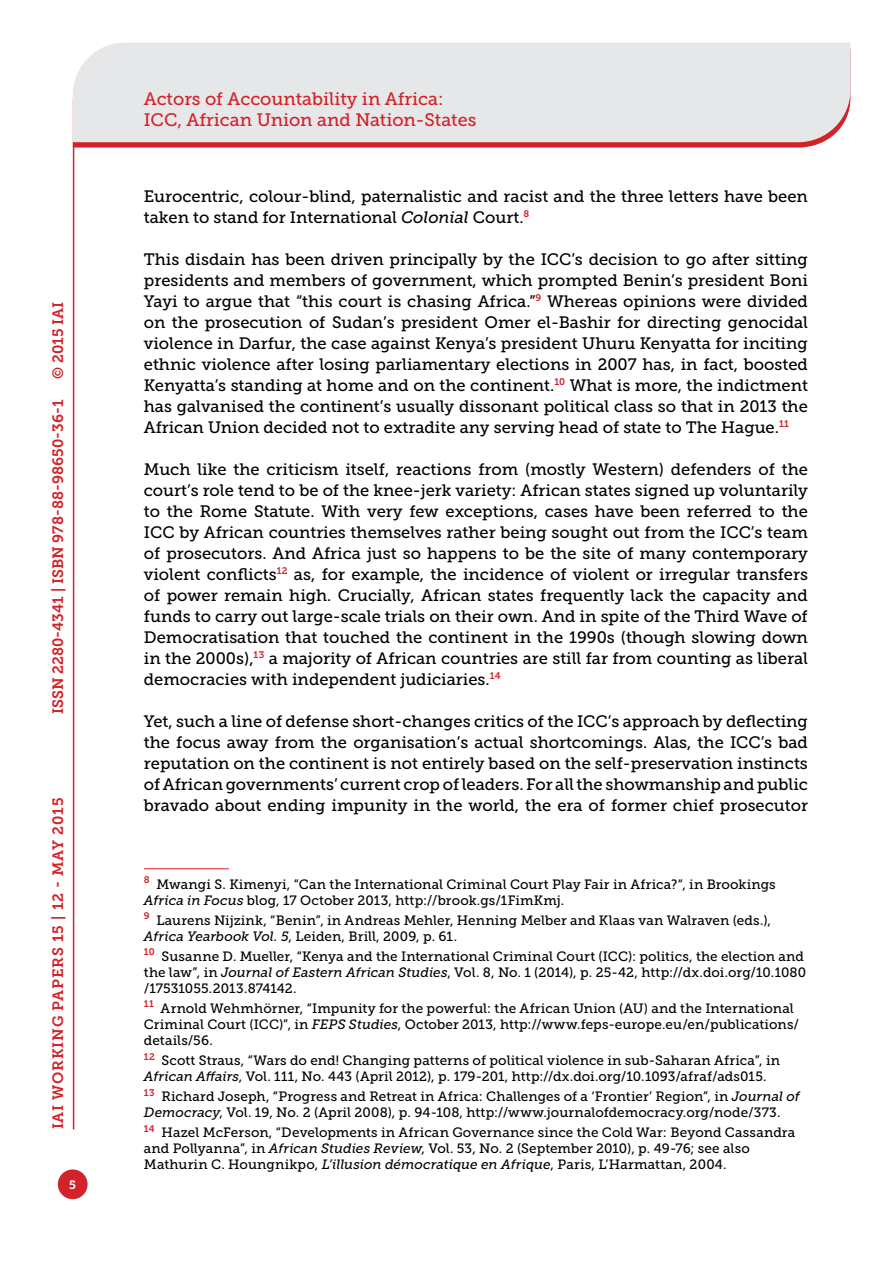
<style>
.page{position:relative;width:893px;height:1263px;background:#fff}
.page>*{position:absolute;margin:0;border:0;box-sizing:border-box;transform-origin:0 0}
.t1{font:18px/21.6px "Museo Slab 500";color:#d2232a}
.t2{font:16.5px/21px "Museo Slab 500";color:#000;text-align:justify}
.t3{font:15px "Museo Slab 700";color:#d2232a}
.t4{font:15px "Museo Slab 700";letter-spacing:.05em;color:#d2232a}
.t5{font:13.5px/16.2px "Museo Slab 500";letter-spacing:.01em;color:#000}
.t6{font:12px "Museo Slab 700";color:#fff}
.s1{font-style:italic}
</style>
<div class="page">
<svg style="left:74px;top:142px;width:749px;height:6px;background:#d63d43"></svg>
<div style="left:73px;top:43px;width:777px;height:99px;background:#e6e7e8"></div>
<div style="left:58px;top:1169px;width:30px;height:30px;background:#d2232a;border-radius:50%"></div>
<hr style="left:73px;top:142px;width:1px;height:987px;background:#d2232a">
<hr style="left:144px;top:868px;width:85px;height:1px;background:#d2232a">
<p class="t3" style="left:50px;top:379px;width:78px;rotate:-90deg">© 2015 IAI</p>
<p class="t3" style="left:49px;top:714px;width:316px;rotate:-90deg">ISSN 2280-4341 | ISBN 978-88-98650-36-1</p>
<p class="t4" style="left:50px;top:1129px;width:333px;rotate:-90deg">IAI WORKING PAPERS 15 | 12 - MAY 2015</p>
<p class="t6" style="left:69px;top:1178px;width:8px">5</p>
<p class="t1" style="left:144px;top:88px;width:334px">Actors of Accountability in Africa:<br>ICC, African Union and Nation-States</p>
<p class="t2" style="left:144px;top:186px;width:665px">Eurocentric, colour-blind, paternalistic and racist and the three letters have been taken to stand for International <span class="s1">Colonial</span> Court.<sup>8</sup></p>
<p class="t2" style="left:144px;top:249px;width:666px">This disdain has been driven principally by the ICC’s decision to go after sitting presidents and members of government, which prompted Benin’s president Boni Yayi to argue that “this court is chasing Africa.”<sup>9</sup> Whereas opinions were divided on the prosecution of Sudan’s president Omer el-Bashir for directing genocidal violence in Darfur, the case against Kenya’s president Uhuru Kenyatta for inciting ethnic violence after losing parliamentary elections in 2007 has, in fact, boosted Kenyatta’s standing at home and on the continent.<sup>10</sup> What is more, the indictment has galvanised the continent’s usually dissonant political class so that in 2013 the African Union decided not to extradite any serving head of state to The Hague.<sup>11</sup></p>
<p class="t2" style="left:144px;top:459px;width:666px">Much like the criticism itself, reactions from (mostly Western) defenders of the court’s role tend to be of the knee-jerk variety: African states signed up voluntarily to the Rome Statute. With very few exceptions, cases have been referred to the ICC by African countries themselves rather being sought out from the ICC’s team of prosecutors. And Africa just so happens to be the site of many contemporary violent conflicts<sup>12</sup> as, for example, the incidence of violent or irregular transfers of power remain high. Crucially, African states frequently lack the capacity and funds to carry out large-scale trials on their own. And in spite of the Third Wave of Democratisation that touched the continent in the 1990s (though slowing down in the 2000s),<sup>13</sup> a majority of African countries are still far from counting as liberal democracies with independent judiciaries.<sup>14</sup></p>
<p class="t2" style="left:144px;top:711px;width:666px">Yet, such a line of defense short-changes critics of the ICC’s approach by deflecting the focus away from the organisation’s actual shortcomings. Alas, the ICC’s bad reputation on the continent is not entirely based on the self-preservation instincts of African governments’ current crop of leaders. For all the showmanship and public bravado about ending impunity in the world, the era of former chief prosecutor</p>
<p class="t5" style="left:144px;top:876px;width:633px"><sup>8</sup> Mwangi S. Kimenyi, “Can the International Criminal Court Play Fair in Africa?“, in Brookings<br><span class="s1">Africa in Focus</span> blog, 17 October 2013, http://brook.gs/1FimKmj.</p>
<p class="t5" style="left:144px;top:912px;width:629px"><sup>9</sup> Laurens Nijzink, “Benin”, in Andreas Mehler, Henning Melber and Klaas van Walraven (eds.),<br><span class="s1">Africa Yearbook Vol. 5</span>, Leiden, Brill, 2009, p. 61.</p>
<p class="t5" style="left:144px;top:948px;width:664px"><sup>10</sup> Susanne D. Mueller, “Kenya and the International Criminal Court (ICC): politics, the election and the law”, in <span class="s1">Journal of Eastern African Studies</span>, Vol. 8, No. 1 (2014), p. 25-42, http://dx.doi.org/10.1080 /17531055.2013.874142.</p>
<p class="t5" style="left:144px;top:1000px;width:657px"><sup>11</sup> Arnold Wehmhörner, “Impunity for the powerful: the African Union (AU) and the International<br>Criminal Court (ICC)”, in <span class="s1">FEPS Studies</span>, October 2013, http://www.feps-europe.eu/en/publications/ details/56.</p>
<p class="t5" style="left:144px;top:1052px;width:638px"><sup>12</sup> Scott Straus, “Wars do end! Changing patterns of political violence in sub-Saharan Africa”, in<br><span class="s1">African Affairs</span>, Vol. 111, No. 443 (April 2012), p. 179-201, http://dx.doi.org/10.1093/afraf/ads015.</p>
<p class="t5" style="left:144px;top:1088px;width:657px"><sup>13</sup> Richard Joseph, “Progress and Retreat in Africa: Challenges of a ‘Frontier’ Region”, in <span class="s1">Journal of<br>Democracy</span>, Vol. 19, No. 2 (April 2008), p. 94-108, http://www.journalofdemocracy.org/node/373.</p>
<p class="t5" style="left:144px;top:1124px;width:653px"><sup>14</sup> Hazel McFerson, “Developments in African Governance since the Cold War: Beyond Cassandra and Pollyanna”, in <span class="s1">African Studies Review</span>, Vol. 53, No. 2 (September 2010), p. 49-76; see also<br>Mathurin C. Houngnikpo, <span class="s1">L’illusion démocratique en Afrique</span>, Paris, L’Harmattan, 2004.</p>
</div>
